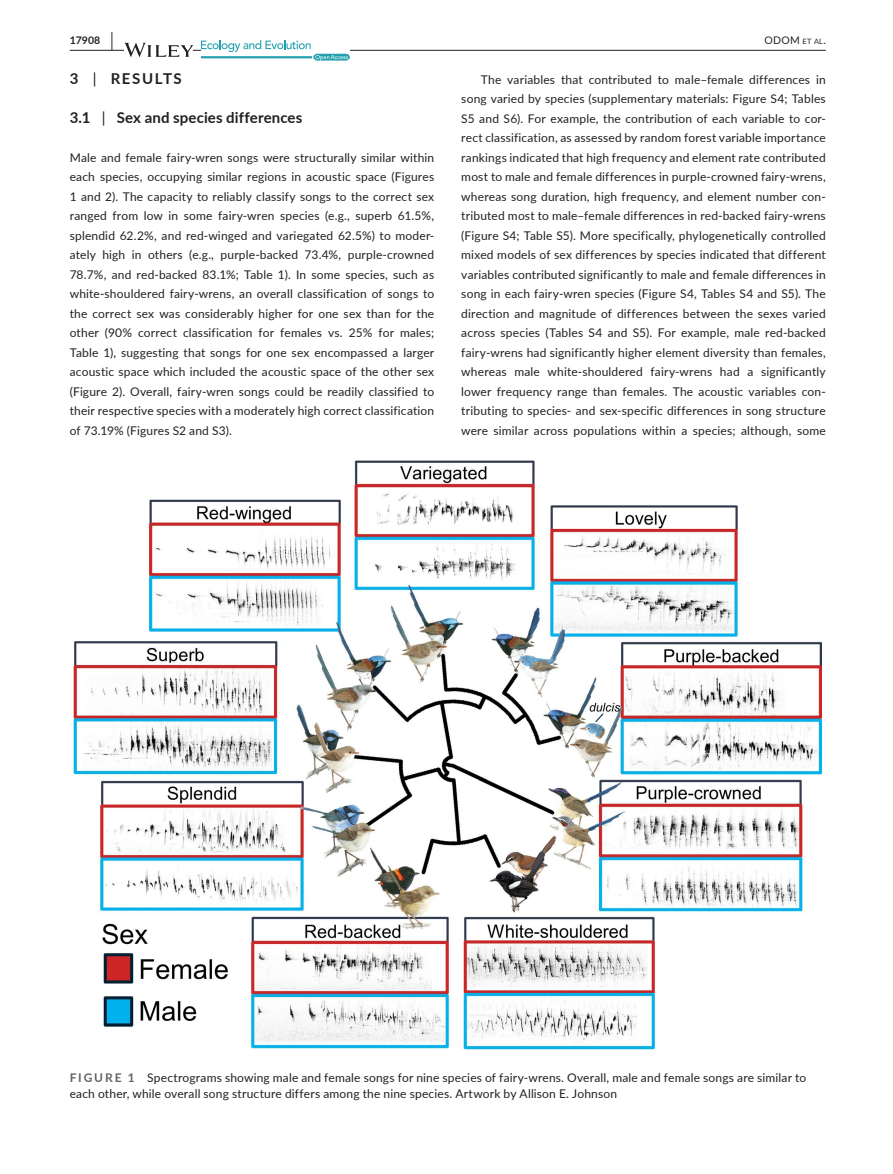
<style>
.page{position:relative;width:893px;height:1174px;background:#fff}
.page>*{position:absolute;margin:0;border:0;box-sizing:border-box;transform-origin:0 0}
.t1{font:700 15px "Lato";letter-spacing:.01em;color:#231f20}
.t2{font:700 15px "Lato";letter-spacing:.105em;color:#231f20}
.t3{font:12px/19.5px "Lato";letter-spacing:.015em;color:#231f20;text-align:justify}
.t4{font:10.5px "Lato";color:#231f20}
.t5{font:700 10.5px "Lato";color:#231f20}
.s1{font-size:19.5px}
.s2{font-size:7.35px}
.s3{font-weight:400}
.s4{font-weight:700;color:#636366}
</style>
<div class="page">
<hr style="left:70px;top:50px;width:756px;height:1px;background:#231f20">
<svg style="left:125px;top:43px;width:68px;height:14px"></svg>
<svg style="left:201px;top:40px;width:149px;height:21px"></svg>
<img style="left:74px;top:460px;width:748px;height:589px">
<p class="t5" style="left:70px;top:33px;width:45px">17908 <span class="s1">|</span></p>
<p class="t4" style="left:765px;top:33px;width:63px">ODOM <span class="s2">et al</span>.</p>
<p class="t2" style="left:70px;top:67px;width:114px">3 <span class="s3">|</span> RESULTS</p>
<p class="t1" style="left:70px;top:106px;width:234px">3.1 <span class="s3">|</span> Sex and species differences</p>
<p class="t3" style="left:70px;top:147px;width:366px">Male and female fairy-wren songs were structurally similar within each species, occupying similar regions in acoustic space (Figures 1 and 2). The capacity to reliably classify songs to the correct sex ranged from low in some fairy-wren species (e.g., superb 61.5%, splendid 62.2%, and red-winged and variegated 62.5%) to moder&shy;ately high in others (e.g., purple-backed 73.4%, purple-crowned 78.7%, and red-backed 83.1%; Table 1). In some species, such as white-shouldered fairy-wrens, an overall classification of songs to the correct sex was considerably higher for one sex than for the other (90% correct classification for females vs. 25% for males; Table 1), suggesting that songs for one sex encompassed a larger acoustic space which included the acoustic space of the other sex (Figure 2). Overall, fairy-wren songs could be readily classified to their respective species with a moderately high correct classification of 73.19% (Figures S2 and S3).</p>
<p class="t3" style="left:461px;top:69px;width:366px;text-indent:19px">The variables that contributed to male–female differences in song varied by species (supplementary materials: Figure S4; Tables S5 and S6). For example, the contribution of each variable to cor&shy;rect classification, as assessed by random forest variable importance rankings indicated that high frequency and element rate contributed most to male and female differences in purple-crowned fairy-wrens, whereas song duration, high frequency, and element number con&shy;tributed most to male–female differences in red-backed fairy-wrens (Figure S4; Table S5). More specifically, phylogenetically controlled mixed models of sex differences by species indicated that different variables contributed significantly to male and female differences in song in each fairy-wren species (Figure S4, Tables S4 and S5). The direction and magnitude of differences between the sexes varied across species (Tables S4 and S5). For example, male red-backed fairy-wrens had significantly higher element diversity than females, whereas male white-shouldered fairy-wrens had a significantly lower frequency range than females. The acoustic variables con&shy;tributing to species- and sex-specific differences in song structure were similar across populations within a species; although, some</p>
<p class="t3" style="left:70px;top:1068px;width:738px;line-height:16.5px"><span class="s4">FIGURE 1</span> Spectrograms showing male and female songs for nine species of fairy-wrens. Overall, male and female songs are similar to each other, while overall song structure differs among the nine species. Artwork by Allison E. Johnson</p>
</div>
